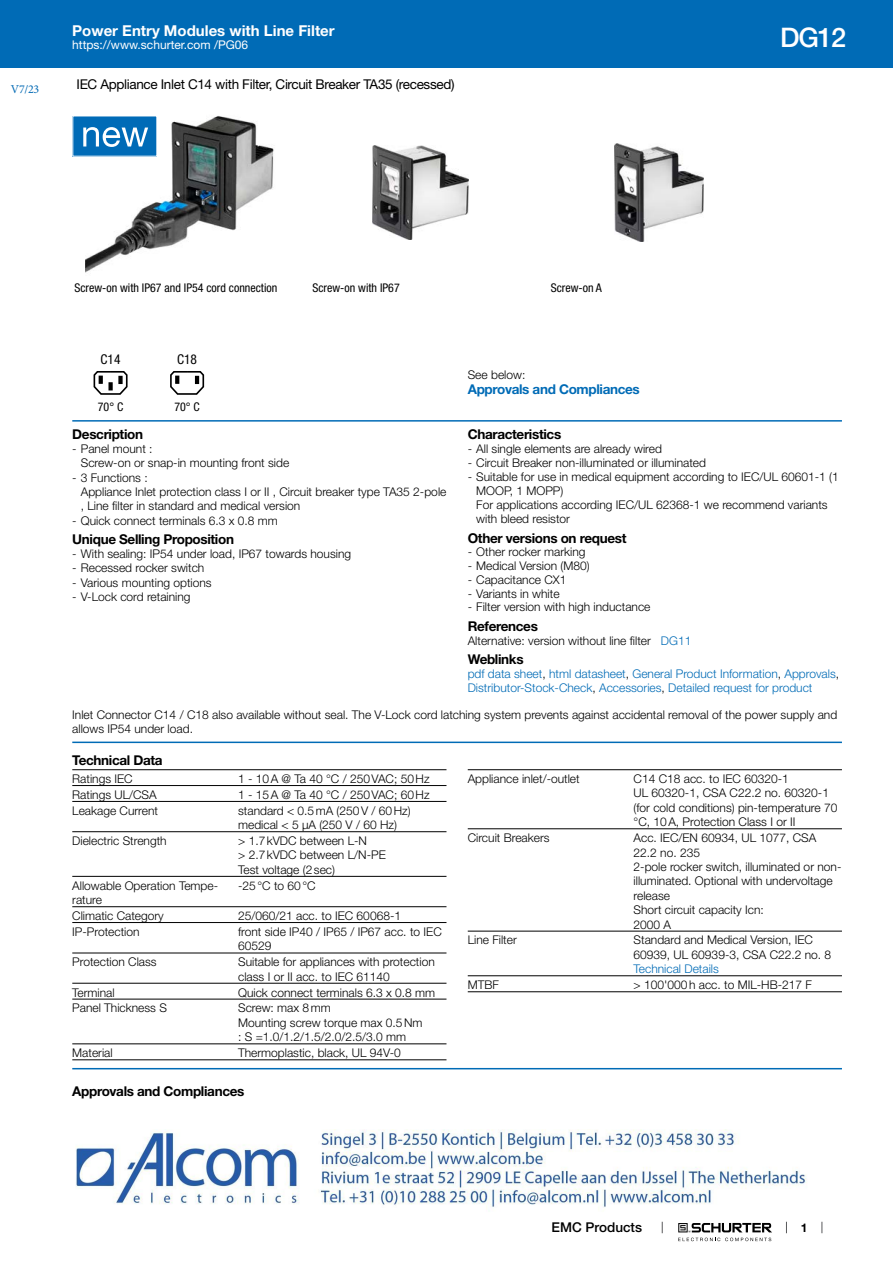
<style>
.page{position:relative;width:893px;height:1263px;background:#fff}
.page>*{position:absolute;margin:0;border:0;box-sizing:border-box;transform-origin:0 0}
.t1{font:500 27px "Helvetica Neue LT";color:#fff}
.t2{font:700 15px "Helvetica Neue LT";color:#fff}
.t3{font:700 13.5px "Helvetica Neue LT";letter-spacing:-.025em;color:#000}
.t4{font:13.5px "Helvetica Neue LT";letter-spacing:-.025em;color:#000}
.t5{font:700 13.5px "Helvetica Neue LT";letter-spacing:-.025em;color:#006bb6}
.t6{font:500 13.5px "Helvetica Neue LT";color:#000}
.t7{font:condensed 13.5px "Helvetica Neue LT";color:#000}
.t8{font:300 12px/14.4px "Helvetica Neue LT";color:#000}
.t9{font:300 12px/14.4px "Helvetica Neue LT";color:#006bb6}
.t10{font:condensed 12px "Helvetica Neue LT";color:#000}
.t11{font:12px "Helvetica Neue LT";color:#fff}
.t12{font:12px "Minion Pro";color:#0069b4}
.t13{font:700 12px "Helvetica Neue LT";color:#000}
.s1{color:#006bb6}
.s2{color:#000}
</style>
<div class="page">
<svg style="left:678px;top:1223px;width:94px;height:18px"></svg>
<div style="left:0;top:0;width:893px;height:68px;background:#006bb6"></div>
<img style="left:85px;top:116px;width:189px;height:157px">
<img style="left:373px;top:145px;width:96px;height:94px">
<img style="left:614px;top:143px;width:90px;height:99px">
<div style="left:73px;top:116px;width:84px;height:40px;background:#006bb7"></div>
<div style="left:72px;top:115px;width:85px;height:42px;border:1px solid #fff"></div>
<svg style="left:83px;top:127px;width:65px;height:20px"></svg>
<svg style="left:94px;top:371px;width:34px;height:24px"></svg>
<svg style="left:170px;top:371px;width:34px;height:24px"></svg>
<hr style="left:72px;top:420px;width:770px;height:2px;background:#006bb6">
<hr style="left:72px;top:742px;width:770px;height:1px;background:#006bb6">
<hr style="left:72px;top:769px;width:374px;height:1px;background:#000">
<hr style="left:72px;top:785px;width:374px;height:1px;background:#000">
<hr style="left:72px;top:801px;width:374px;height:1px;background:#000">
<hr style="left:72px;top:831px;width:374px;height:1px;background:#000">
<hr style="left:72px;top:876px;width:374px;height:1px;background:#000">
<hr style="left:72px;top:906px;width:374px;height:1px;background:#000">
<hr style="left:72px;top:922px;width:374px;height:1px;background:#000">
<hr style="left:72px;top:953px;width:374px;height:1px;background:#000">
<hr style="left:72px;top:983px;width:374px;height:1px;background:#000">
<hr style="left:72px;top:999px;width:374px;height:1px;background:#000">
<hr style="left:72px;top:1043px;width:374px;height:1px;background:#000">
<hr style="left:72px;top:1059px;width:374px;height:1px;background:#000">
<hr style="left:468px;top:769px;width:374px;height:1px;background:#000">
<hr style="left:468px;top:828px;width:374px;height:1px;background:#000">
<hr style="left:468px;top:931px;width:374px;height:1px;background:#000">
<hr style="left:468px;top:975px;width:374px;height:1px;background:#000">
<hr style="left:468px;top:991px;width:374px;height:1px;background:#000">
<hr style="left:72px;top:1068px;width:770px;height:1px;background:#006bb6">
<img style="left:76px;top:1129px;width:731px;height:80px">
<p class="t12" style="left:11px;top:82px;width:30px">V7/23</p>
<p class="t2" style="left:72px;top:21px;width:264px">Power Entry Modules with Line Filter</p>
<p class="t11" style="left:72px;top:38px;width:178px">https://www.schurter.com /PG06</p>
<p class="t4" style="left:77px;top:76px;width:379px">IEC Appliance Inlet C14 with Filter, Circuit Breaker TA35 (recessed)</p>
<h1 class="t1" style="left:780px;top:21px;width:67px">DG12</h1>
<p class="t10" style="left:74px;top:281px;width:204px">Screw-on with IP67 and IP54 cord connection</p>
<p class="t10" style="left:313px;top:281px;width:89px">Screw-on with IP67</p>
<p class="t10" style="left:551px;top:281px;width:53px">Screw-on A</p>
<p class="t7" style="left:101px;top:351px;width:21px">C14</p>
<p class="t10" style="left:98px;top:400px;width:27px">70° C</p>
<p class="t7" style="left:177px;top:351px;width:21px">C18</p>
<p class="t10" style="left:174px;top:400px;width:27px">70° C</p>
<p class="t8" style="left:468px;top:368px;width:59px">See below:</p>
<p class="t5" style="left:468px;top:381px;width:174px">Approvals and Compliances</p>
<p class="t3" style="left:72px;top:426px;width:72px">Description</p>
<p class="t8" style="left:81px;top:441px;width:210px;text-indent:-9px">- Panel mount :<br>Screw-on or snap-in mounting front side</p>
<p class="t8" style="left:81px;top:470px;width:367px;text-indent:-9px">- 3 Functions :<br>Appliance Inlet protection class I or II , Circuit breaker type TA35 2-pole , Line filter in standard and medical version</p>
<p class="t8" style="left:72px;top:513px;width:207px">- Quick connect terminals 6.3 x 0.8 mm</p>
<p class="t3" style="left:72px;top:531px;width:163px">Unique Selling Proposition</p>
<p class="t8" style="left:72px;top:546px;width:280px">- With sealing: IP54 under load, IP67 towards housing</p>
<p class="t8" style="left:72px;top:560px;width:134px">- Recessed rocker switch</p>
<p class="t8" style="left:72px;top:575px;width:141px">- Various mounting options</p>
<p class="t8" style="left:72px;top:589px;width:120px">- V-Lock cord retaining</p>
<p class="t3" style="left:468px;top:426px;width:95px">Characteristics</p>
<p class="t8" style="left:468px;top:441px;width:196px">- All single elements are already wired</p>
<p class="t8" style="left:468px;top:455px;width:240px">- Circuit Breaker non-illuminated or illuminated</p>
<p class="t8" style="left:476px;top:469px;width:364px;text-indent:-9px">- Suitable for use in medical equipment according to IEC/UL 60601-1 (1<br>MOOP, 1 MOPP)<br>For applications according IEC/UL 62368-1 we recommend variants with bleed resistor</p>
<p class="t3" style="left:468px;top:529px;width:160px">Other versions on request</p>
<p class="t8" style="left:468px;top:545px;width:119px">- Other rocker marking</p>
<p class="t8" style="left:468px;top:558px;width:123px">- Medical Version (M80)</p>
<p class="t8" style="left:468px;top:572px;width:100px">- Capacitance CX1</p>
<p class="t8" style="left:468px;top:586px;width:93px">- Variants in white</p>
<p class="t8" style="left:468px;top:600px;width:184px">- Filter version with high inductance</p>
<p class="t3" style="left:468px;top:617px;width:72px">References</p>
<p class="t8" style="left:468px;top:633px;width:225px">Alternative: version without line filter <span class="s1">DG11</span></p>
<p class="t3" style="left:468px;top:650px;width:57px">Weblinks</p>
<p class="t9" style="left:468px;top:666px;width:373px">pdf data sheet<span class="s2">,</span> html datasheet<span class="s2">,</span> General Product Information<span class="s2">,</span> Approvals<span class="s2">,<br></span>Distributor-Stock-Check<span class="s2">,</span> Accessories<span class="s2">,</span> Detailed request for product</p>
<p class="t8" style="left:72px;top:707px;width:766px">Inlet Connector C14 / C18 also available without seal. The V-Lock cord latching system prevents against accidental removal of the power supply and allows IP54 under load.</p>
<p class="t3" style="left:72px;top:752px;width:92px">Technical Data</p>
<p class="t8" style="left:72px;top:771px;width:62px">Ratings IEC</p>
<p class="t8" style="left:238px;top:771px;width:193px">1 - 10A @ Ta 40 °C / 250VAC; 50Hz</p>
<p class="t8" style="left:72px;top:787px;width:86px">Ratings UL/CSA</p>
<p class="t8" style="left:238px;top:787px;width:193px">1 - 15A @ Ta 40 °C / 250VAC; 60Hz</p>
<p class="t8" style="left:72px;top:803px;width:87px">Leakage Current</p>
<p class="t8" style="left:238px;top:803px;width:174px">standard &lt; 0.5mA (250V / 60Hz) medical &lt; 5 µA (250 V / 60 Hz)</p>
<p class="t8" style="left:72px;top:833px;width:96px">Dielectric Strength</p>
<p class="t8" style="left:238px;top:833px;width:149px">&gt; 1.7kVDC between L-N<br>&gt; 2.7kVDC between L/N-PE<br>Test voltage (2sec)</p>
<p class="t8" style="left:72px;top:878px;width:147px">Allowable Operation Tempe&shy;rature</p>
<p class="t8" style="left:238px;top:878px;width:79px">-25°C to 60°C</p>
<p class="t8" style="left:72px;top:908px;width:93px">Climatic Category</p>
<p class="t8" style="left:238px;top:908px;width:164px">25/060/21 acc. to IEC 60068-1</p>
<p class="t8" style="left:72px;top:924px;width:69px">IP-Protection</p>
<p class="t8" style="left:238px;top:924px;width:205px">front side IP40 / IP65 / IP67 acc. to IEC<br>60529</p>
<p class="t8" style="left:72px;top:954px;width:86px">Protection Class</p>
<p class="t8" style="left:238px;top:954px;width:198px">Suitable for appliances with protection class I or II acc. to IEC 61140</p>
<p class="t8" style="left:72px;top:985px;width:44px">Terminal</p>
<p class="t8" style="left:238px;top:985px;width:199px">Quick connect terminals 6.3 x 0.8 mm</p>
<p class="t8" style="left:72px;top:1001px;width:96px">Panel Thickness S</p>
<p class="t8" style="left:238px;top:1001px;width:186px">Screw: max 8mm<br>Mounting screw torque max 0.5Nm : S =1.0/1.2/1.5/2.0/2.5/3.0 mm</p>
<p class="t8" style="left:72px;top:1045px;width:42px">Material</p>
<p class="t8" style="left:238px;top:1045px;width:164px">Thermoplastic, black, UL 94V-0</p>
<p class="t8" style="left:468px;top:771px;width:114px">Appliance inlet/-outlet</p>
<p class="t8" style="left:634px;top:771px;width:205px">C14 C18 acc. to IEC 60320-1<br>UL 60320-1, CSA C22.2 no. 60320-1 (for cold conditions) pin-temperature 70 °C, 10A, Protection Class I or II</p>
<p class="t8" style="left:468px;top:830px;width:83px">Circuit Breakers</p>
<p class="t8" style="left:634px;top:830px;width:209px">Acc. IEC/EN 60934, UL 1077, CSA<br>22.2 no. 235<br>2-pole rocker switch, illuminated or non&shy;illuminated. Optional with undervoltage release<br>Short circuit capacity Icn:<br>2000 A</p>
<p class="t8" style="left:468px;top:933px;width:51px">Line Filter</p>
<p class="t8" style="left:634px;top:933px;width:199px">Standard and Medical Version, IEC<br>60939, UL 60939-3, CSA C22.2 no. 8</p>
<p class="t9" style="left:634px;top:961px;width:87px">Technical Details</p>
<p class="t8" style="left:468px;top:977px;width:33px">MTBF</p>
<p class="t8" style="left:634px;top:977px;width:180px">&gt; 100'000h acc. to MIL-HB-217 F</p>
<p class="t3" style="left:72px;top:1082px;width:174px">Approvals and Compliances</p>
<p class="t6" style="left:552px;top:1219px;width:92px">EMC Products</p>
<p class="t13" style="left:801px;top:1220px;width:8px">1</p>
</div>
